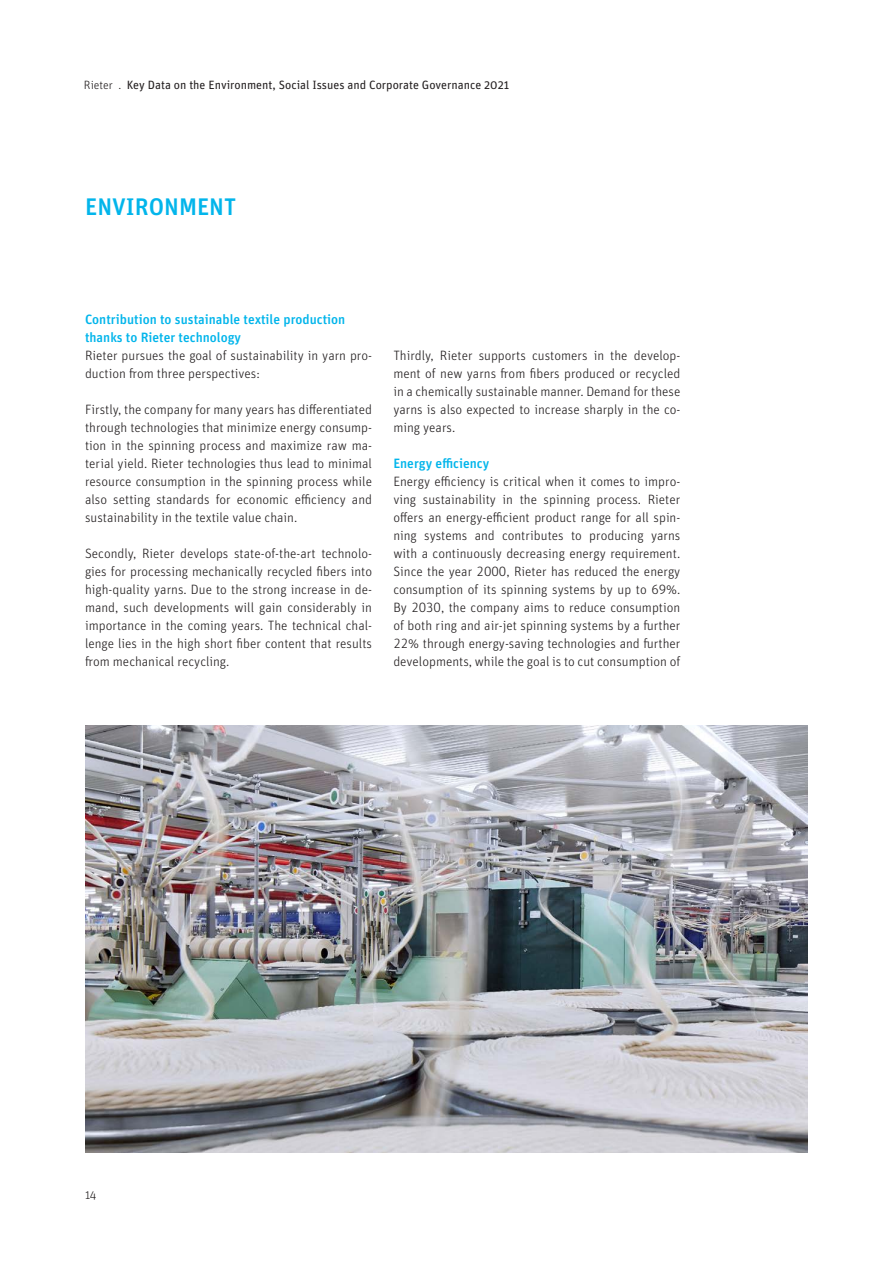
<style>
.page{position:relative;width:893px;height:1263px;background:#fff}
.page>*{position:absolute;margin:0;border:0;box-sizing:border-box;transform-origin:0 0}
._02_Headline_level_0{font:500 24px "Unit Pro";color:#02b5eb}
._03_Body_text{font:300 13.5px/18px "Unit Pro";color:#231f20;text-align:justify}
._02_Headline_level_3{font:500 13.5px/18px "Unit Pro";color:#02b5eb}
.t1{font:12px "Unit Pro";color:#231f20}
.t2{font:300 12px "Unit Pro";color:#231f20}
.s1{font-weight:300}
</style>
<div class="page">
<img style="left:85px;top:725px;width:723px;height:427px">
<p class="t1" style="left:84px;top:76px;width:427px"><span class="s1">Rieter .</span> Key Data on the Environment, Social Issues and Corporate Governance 2021</p>
<p class="_02_Headline_level_0" style="left:85px;top:189px;width:153px">ENVIRONMENT</p>
<p class="_02_Headline_level_3" style="left:85px;top:310px;width:262px">Contribution to sustainable textile production thanks to Rieter technology</p>
<p class="_03_Body_text" style="left:85px;top:346px;width:289px">Rieter pursues the goal of sustainability in yarn pro&shy;duction from three perspectives:</p>
<p class="_03_Body_text" style="left:85px;top:400px;width:289px">Firstly, the company for many years has differentiated through technologies that minimize energy consump&shy;tion in the spinning process and maximize raw ma&shy;terial yield. Rieter technologies thus lead to minimal resource consumption in the spinning process while also setting standards for economic efficiency and sustainability in the textile value chain.</p>
<p class="_03_Body_text" style="left:85px;top:544px;width:289px">Secondly, Rieter develops state-of-the-art technolo&shy;gies for processing mechanically recycled fibers into high-quality yarns. Due to the strong increase in de&shy;mand, such developments will gain considerably in importance in the coming years. The technical chal&shy;lenge lies in the high short fiber content that results from mechanical recycling.</p>
<p class="_03_Body_text" style="left:393px;top:346px;width:289px">Thirdly, Rieter supports customers in the develop&shy;ment of new yarns from fibers produced or recycled in a chemically sustainable manner. Demand for these yarns is also expected to increase sharply in the co&shy;ming years.</p>
<p class="_02_Headline_level_3" style="left:393px;top:454px;width:98px">Energy efficiency</p>
<p class="_03_Body_text" style="left:393px;top:472px;width:289px">Energy efficiency is critical when it comes to impro&shy;ving sustainability in the spinning process. Rieter offers an energy-efficient product range for all spin&shy;ning systems and contributes to producing yarns with a continuously decreasing energy requirement.<br>Since the year 2000, Rieter has reduced the energy consumption of its spinning systems by up to 69%.<br>By 2030, the company aims to reduce consumption of both ring and air-jet spinning systems by a further 22% through energy-saving technologies and further developments, while the goal is to cut consumption of</p>
<p class="t2" style="left:85px;top:1187px;width:13px">14</p>
</div>
